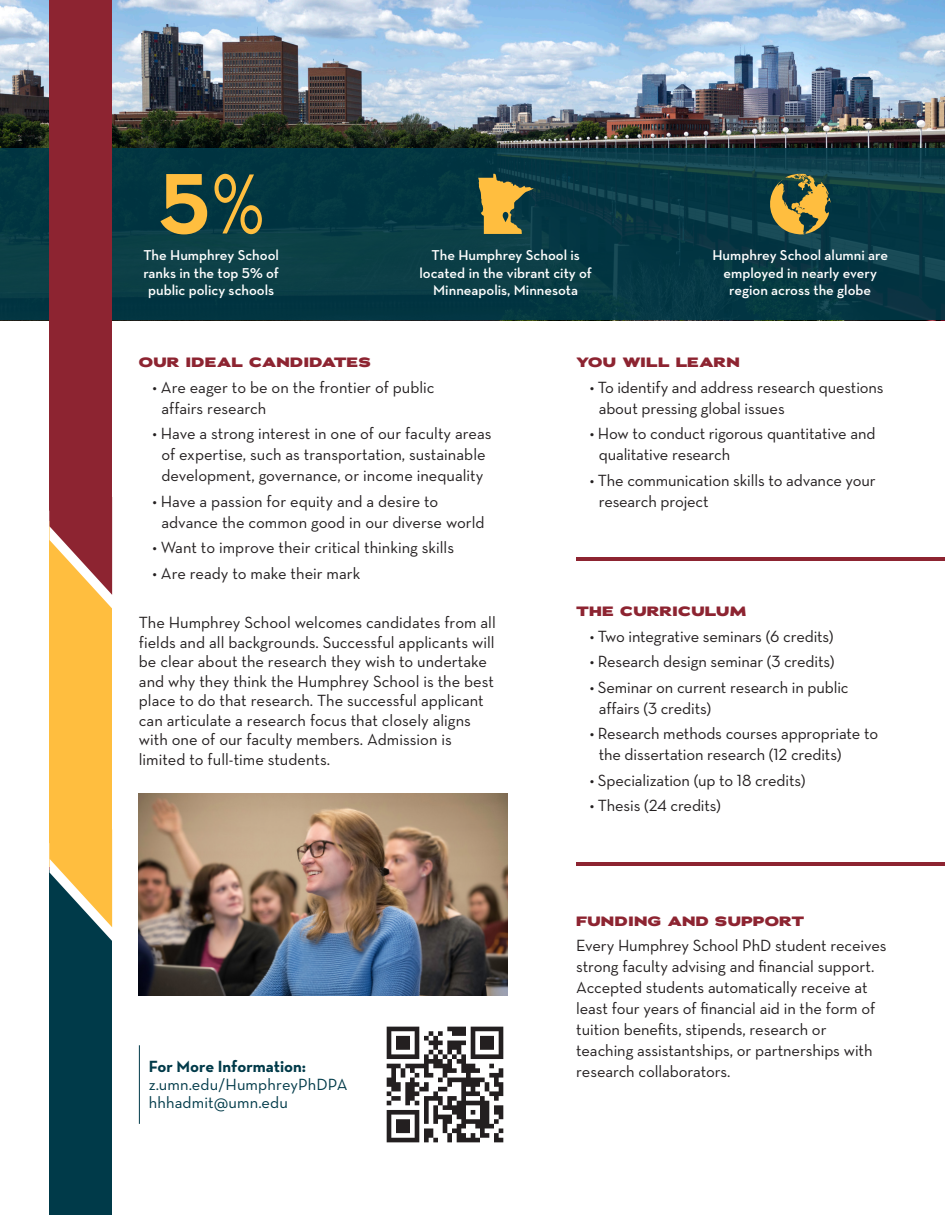
<style>
.page{position:relative;width:945px;height:1215px;background:#fff}
.page>*{position:absolute;margin:0;border:0;box-sizing:border-box;transform-origin:0 0}
.t1{font:16.5px/21px "Neutraface Text";letter-spacing:-.005em;color:#231f20}
.t2{font:16.5px/18px "Neutraface Text";letter-spacing:.01em;color:#003a49}
.t3{font:700 16.5px "Neutraface Text";color:#003a49}
.t4{font:600 14.55px/17.4px "Neutraface Text";color:#fff;text-align:center}
.t5{font:800 13.5px "Adrianna Extended";letter-spacing:.015em;color:#8d2431}
</style>
<div class="page">
<img style="left:0;top:0;width:945px;height:148px">
<img style="left:139px;top:793px;width:368px;height:203px">
<hr style="left:576px;top:558px;width:368px;height:3px;background:#8d2431">
<hr style="left:576px;top:863px;width:368px;height:3px;background:#8d2431">
<div style="left:0;top:148px;width:945px;height:172px;background:#003a49"></div>
<svg style="left:478px;top:174px;width:56px;height:60px"></svg>
<svg style="left:766px;top:173px;width:65px;height:62px"></svg>
<div style="left:50px;top:0;width:62px;height:1215px;background:#8d2431"></div>
<div style="left:50px;top:871px;width:62px;height:344px;background:#003a49"></div>
<div style="left:50px;top:522px;width:62px;height:345px;background:#ffbe3f"></div>
<svg style="left:50px;top:859px;width:62px;height:82px"></svg>
<svg style="left:50px;top:522px;width:62px;height:87px"></svg>
<svg style="left:160px;top:174px;width:47px;height:60px"></svg>
<svg style="left:214px;top:174px;width:48px;height:60px"></svg>
<hr style="left:139px;top:1045px;width:1px;height:79px;background:#003a49">
<img style="left:386px;top:1026px;width:118px;height:117px">
<p class="t4" style="left:143px;top:246px;width:137px">The Humphrey School ranks in the top 5% of public policy schools</p>
<p class="t4" style="left:419px;top:246px;width:174px">The Humphrey School is located in the vibrant city of<br>Minneapolis, Minnesota</p>
<p class="t4" style="left:712px;top:246px;width:177px">Humphrey School alumni are employed in nearly every region across the globe</p>
<p class="t5" style="left:139px;top:354px;width:234px">OUR IDEAL CANDIDATES</p>
<p class="t1" style="left:161px;top:376px;width:275px;text-indent:-9px">• Are eager to be on the frontier of public affairs research</p>
<p class="t1" style="left:152px;top:423px;width:341px;text-align:center">• Have a strong interest in one of our faculty areas of expertise, such as transportation, sustainable development, governance, or income inequality</p>
<p class="t1" style="left:161px;top:490px;width:325px;text-indent:-9px">• Have a passion for equity and a desire to advance the common good in our diverse world</p>
<p class="t1" style="left:152px;top:537px;width:303px">• Want to improve their critical thinking skills</p>
<p class="t1" style="left:152px;top:562px;width:210px">• Are ready to make their mark</p>
<p class="t1" style="left:139px;top:613px;width:358px;line-height:19.5px">The Humphrey School welcomes candidates from all fields and all backgrounds. Successful applicants will be clear about the research they wish to undertake and why they think the Humphrey School is the best place to do that research. The successful applicant can articulate a research focus that closely aligns with one of our faculty members. Admission is limited to full-time students.</p>
<p class="t3" style="left:149px;top:1055px;width:159px">For More Information:</p>
<p class="t2" style="left:149px;top:1075px;width:200px">z.umn.edu/HumphreyPhDPA hhhadmit@umn.edu</p>
<p class="t5" style="left:576px;top:354px;width:165px">YOU WILL LEARN</p>
<p class="t1" style="left:599px;top:376px;width:286px;text-indent:-9px">• To identify and address research questions about pressing global issues</p>
<p class="t1" style="left:599px;top:423px;width:278px;text-indent:-9px">• How to conduct rigorous quantitative and qualitative research</p>
<p class="t1" style="left:599px;top:469px;width:278px;text-indent:-9px">• The communication skills to advance your research project</p>
<p class="t5" style="left:576px;top:603px;width:172px">THE CURRICULUM</p>
<p class="t1" style="left:590px;top:625px;width:245px">• Two integrative seminars (6 credits)</p>
<p class="t1" style="left:590px;top:651px;width:246px">• Research design seminar (3 credits)</p>
<p class="t1" style="left:599px;top:676px;width:251px;text-indent:-9px">• Seminar on current research in public affairs (3 credits)</p>
<p class="t1" style="left:599px;top:723px;width:281px;text-indent:-9px">• Research methods courses appropriate to the dissertation research (12 credits)</p>
<p class="t1" style="left:590px;top:769px;width:217px">• Specialization (up to 18 credits)</p>
<p class="t1" style="left:590px;top:795px;width:133px">• Thesis (24 credits)</p>
<p class="t5" style="left:576px;top:912px;width:229px">FUNDING AND SUPPORT</p>
<p class="t1" style="left:576px;top:935px;width:312px">Every Humphrey School PhD student receives strong faculty advising and financial support.<br>Accepted students automatically receive at least four years of financial aid in the form of tuition benefits, stipends, research or teaching assistantships, or partnerships with research collaborators.</p>
</div>
